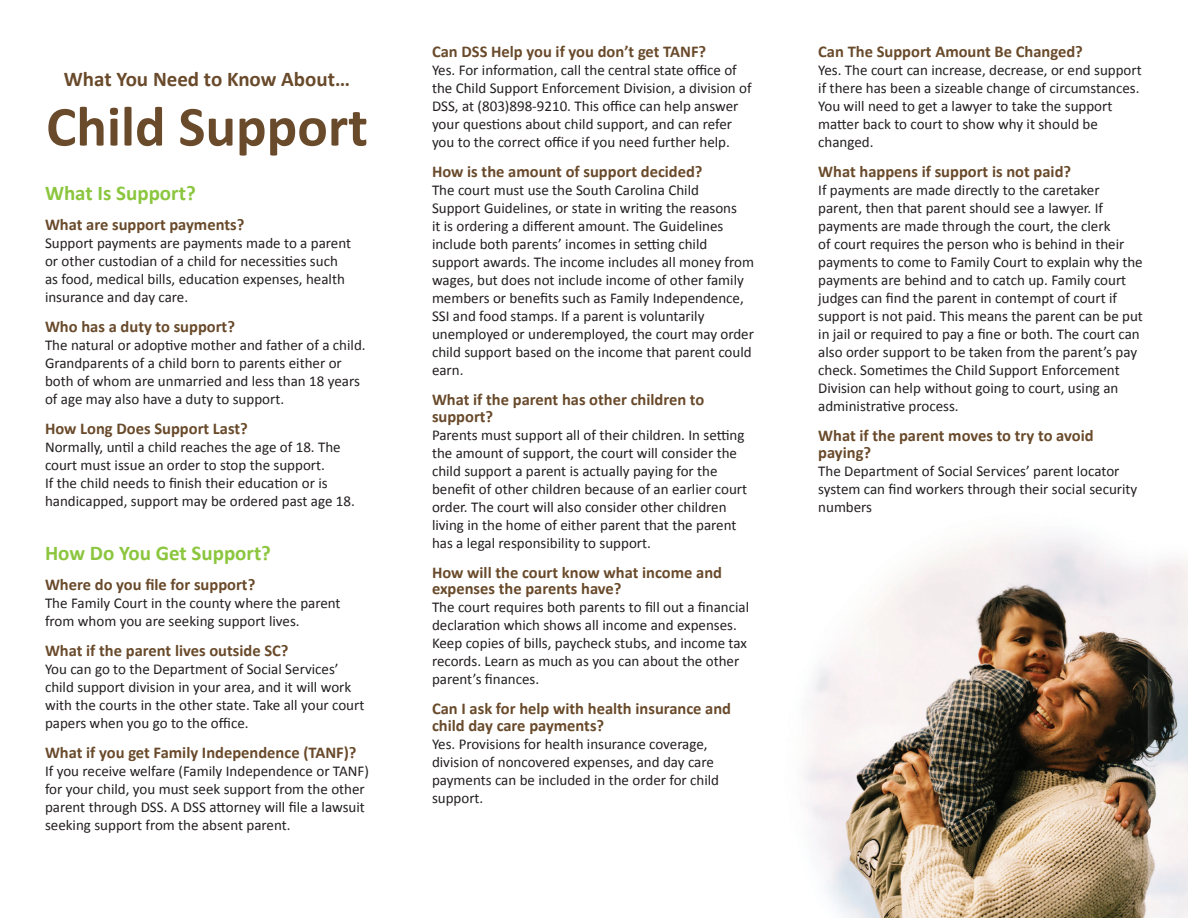
<style>
.page{position:relative;width:1188px;height:918px;background:#fff}
.page>*{position:absolute;margin:0;border:0;box-sizing:border-box;transform-origin:0 0}
.t1{font:700 57px "Calibri";color:#694a2b}
.t2{font:700 21px "Calibri";color:#8bc63e}
.t3{font:700 21px "Calibri";color:#694a2b}
.t4{font:700 16.5px/16.5px "Calibri";color:#694a2b}
.t5{font:15px/18px "Calibri";color:#231f20}
</style>
<div class="page">
<img style="left:805px;top:536px;width:383px;height:382px">
<h2 class="t3" style="left:64px;top:65px;width:288px">What You Need to Know About…</h2>
<h1 class="t1" style="left:46px;top:90px;width:323px">Child Support</h1>
<h2 class="t2" style="left:45px;top:179px;width:152px">What Is Support?</h2>
<p class="t4" style="left:45px;top:216px;width:201px">What are support payments?</p>
<p class="t5" style="left:45px;top:234px;width:308px">Support payments are payments made to a parent or other custodian of a child for necessities such as food, medical bills, education expenses, health insurance and day care.</p>
<p class="t4" style="left:45px;top:318px;width:191px">Who has a duty to support?</p>
<p class="t5" style="left:45px;top:336px;width:322px">The natural or adoptive mother and father of a child.<br>Grandparents of a child born to parents either or both of whom are unmarried and less than 18 years of age may also have a duty to support.</p>
<p class="t4" style="left:45px;top:420px;width:204px">How Long Does Support Last?</p>
<p class="t5" style="left:45px;top:438px;width:311px">Normally, until a child reaches the age of 18. The court must issue an order to stop the support.<br>If the child needs to finish their education or is handicapped, support may be ordered past age 18.</p>
<h2 class="t2" style="left:45px;top:539px;width:228px">How Do You Get Support?</h2>
<p class="t4" style="left:45px;top:576px;width:212px">Where do you file for support?</p>
<p class="t5" style="left:45px;top:594px;width:297px">The Family Court in the county where the parent from whom you are seeking support lives.</p>
<p class="t4" style="left:45px;top:642px;width:245px">What if the parent lives outside SC?</p>
<p class="t5" style="left:45px;top:660px;width:321px">You can go to the Department of Social Services’ child support division in your area, and it will work with the courts in the other state. Take all your court papers when you go to the office.</p>
<p class="t4" style="left:45px;top:744px;width:313px">What if you get Family Independence (TANF)?</p>
<p class="t5" style="left:45px;top:762px;width:325px">If you receive welfare (Family Independence or TANF) for your child, you must seek support from the other parent through DSS. A DSS attorney will file a lawsuit seeking support from the absent parent.</p>
<p class="t4" style="left:432px;top:44px;width:276px">Can DSS Help you if you don’t get TANF?</p>
<p class="t5" style="left:432px;top:61px;width:321px">Yes. For information, call the central state office of the Child Support Enforcement Division, a division of DSS, at (803)898-9210. This office can help answer your questions about child support, and can refer you to the correct office if you need further help.</p>
<p class="t4" style="left:432px;top:164px;width:272px">How is the amount of support decided?</p>
<p class="t5" style="left:432px;top:181px;width:324px">The court must use the South Carolina Child<br>Support Guidelines, or state in writing the reasons<br>it is ordering a different amount. The Guidelines include both parents’ incomes in setting child support awards. The income includes all money from wages, but does not include income of other family members or benefits such as Family Independence, SSI and food stamps. If a parent is voluntarily unemployed or underemployed, the court may order child support based on the income that parent could earn.</p>
<p class="t4" style="left:432px;top:392px;width:274px">What if the parent has other children to support?</p>
<p class="t5" style="left:432px;top:426px;width:317px">Parents must support all of their children. In setting the amount of support, the court will consider the child support a parent is actually paying for the benefit of other children because of an earlier court order. The court will also consider other children living in the home of either parent that the parent has a legal responsibility to support.</p>
<p class="t4" style="left:432px;top:564px;width:292px">How will the court know what income and expenses the parents have?</p>
<p class="t5" style="left:432px;top:598px;width:319px">The court requires both parents to fill out a financial declaration which shows all income and expenses.<br>Keep copies of bills, paycheck stubs, and income tax records. Learn as much as you can about the other parent’s finances.</p>
<p class="t4" style="left:432px;top:701px;width:301px">Can I ask for help with health insurance and child day care payments?</p>
<p class="t5" style="left:432px;top:735px;width:289px">Yes. Provisions for health insurance coverage, division of noncovered expenses, and day care payments can be included in the order for child support.</p>
<p class="t4" style="left:818px;top:44px;width:266px">Can The Support Amount Be Changed?</p>
<p class="t5" style="left:818px;top:61px;width:325px">Yes. The court can increase, decrease, or end support if there has been a sizeable change of circumstances.<br>You will need to get a lawyer to take the support matter back to court to show why it should be changed.</p>
<p class="t4" style="left:818px;top:164px;width:254px">What happens if support is not paid?</p>
<p class="t5" style="left:818px;top:181px;width:326px">If payments are made directly to the caretaker parent, then that parent should see a lawyer. If payments are made through the court, the clerk<br>of court requires the person who is behind in their payments to come to Family Court to explain why the payments are behind and to catch up. Family court judges can find the parent in contempt of court if support is not paid. This means the parent can be put in jail or required to pay a fine or both. The court can also order support to be taken from the parent’s pay check. Sometimes the Child Support Enforcement Division can help without going to court, using an administrative process.</p>
<p class="t4" style="left:818px;top:428px;width:277px">What if the parent moves to try to avoid paying?</p>
<p class="t5" style="left:818px;top:462px;width:321px">The Department of Social Services’ parent locator system can find workers through their social security numbers</p>
</div>
